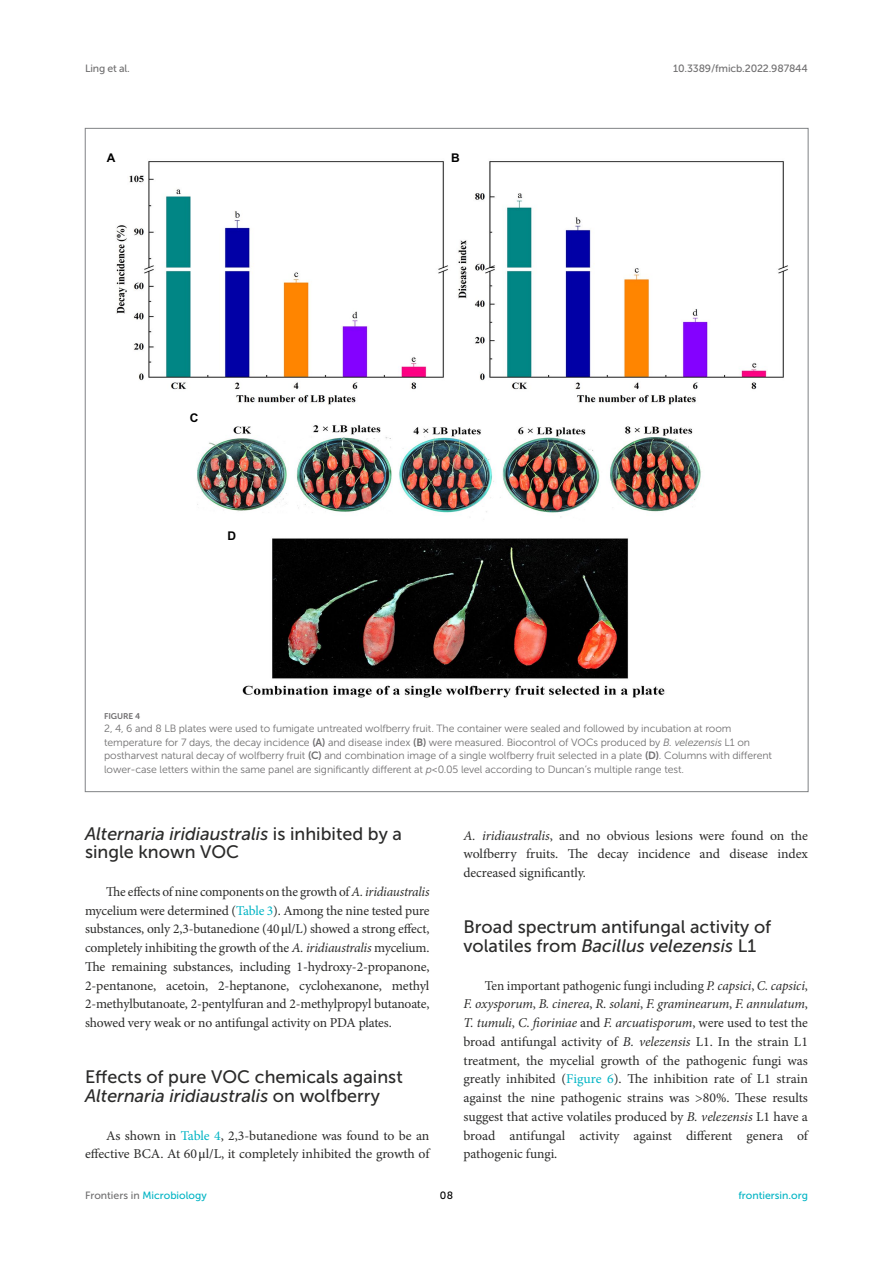
<style>
.page{position:relative;width:893px;height:1263px;background:#fff}
.page>*{position:absolute;margin:0;border:0;box-sizing:border-box;transform-origin:0 0}
.HEAD_2{font:18px/18.8px "Museo Sans 500";color:#2b2b2a}
.TEXT_FLUSH{font:13.5px/18.8px "Minion Pro";letter-spacing:-.005em;color:#2b2b2a;text-align:justify}
.t1{font:700 12px "Arial";color:#000}
.FIG_LEG{font:10.5px/13.5px "Museo Sans 300";letter-spacing:-.01em;color:#706f70}
.t2{font:10.5px "Museo Sans 500";color:#00b4c4}
.t3{font:10.5px "Museo Sans 500";letter-spacing:-.015em;color:#706f70}
.t4{font:10.5px "Museo Sans 500";color:#000}
.FIG_HD{font:8.25px "Museo Sans 700";letter-spacing:-.01em;color:#706f70}
.s1{font-family:"Museo Sans 700"}
.s2{font-style:italic}
.s3{color:#00b4c4}
.s4{font-family:"STIX General"}
.s5{color:#706f70}
</style>
<div class="page">
<img style="left:116px;top:161px;width:672px;height:537px">
<p class="t3" style="left:85px;top:63px;width:46px">Ling et al.</p>
<p class="t3" style="left:673px;top:63px;width:136px">10.3389/fmicb.2022.987844</p>
<p class="t1" style="left:107px;top:149px;width:10px">A</p>
<p class="t1" style="left:190px;top:409px;width:10px">C</p>
<p class="t1" style="left:228px;top:528px;width:10px">D</p>
<p class="t1" style="left:451px;top:149px;width:10px">B</p>
<p class="FIG_HD" style="left:104px;top:711px;width:37px">FIGURE 4</p>
<p class="FIG_LEG" style="left:104px;top:722px;width:669px">2, 4, 6 and 8 LB plates were used to fumigate untreated wolfberry fruit. The container were sealed and followed by incubation at room temperature for 7 days, the decay incidence <span class="s1">(A)</span> and disease index <span class="s1">(B)</span> were measured. Biocontrol of VOCs produced by <span class="s2">B. velezensis</span> L1 on postharvest natural decay of wolfberry fruit <span class="s1">(C)</span> and combination image of a single wolfberry fruit selected in a plate <span class="s1">(D)</span>. Columns with different lower-case letters within the same panel are significantly different at <span class="s2">p</span> &lt; 0.05 level according to Duncan’s multiple range test.</p>
<p class="HEAD_2" style="left:85px;top:824px;width:319px"><span class="s2">Alternaria iridiaustralis</span> is inhibited by a single known VOC</p>
<p class="TEXT_FLUSH" style="left:85px;top:882px;width:346px;text-indent:21px">The effects of nine components on the growth of <span class="s2">A. iridiaustralis </span>mycelium were determined (<span class="s3">Table 3</span>). Among the nine tested pure substances, only 2,3-butanedione (40<span class="s4">μ</span>l/L) showed a strong effect, completely inhibiting the growth of the <span class="s2">A. iridiaustralis</span> mycelium.<br>The remaining substances, including 1-hydroxy-2-propanone, 2-pentanone, acetoin, 2-heptanone, cyclohexanone, methyl 2-methylbutanoate, 2-pentylfuran and 2-methylpropyl butanoate, showed very weak or no antifungal activity on PDA plates.</p>
<p class="HEAD_2" style="left:85px;top:1068px;width:319px">Effects of pure VOC chemicals against<br><span class="s2">Alternaria iridiaustralis</span> on wolfberry</p>
<p class="TEXT_FLUSH" style="left:85px;top:1126px;width:346px;text-align:right">As shown in <span class="s3">Table 4</span>, 2,3-butanedione was found to be an effective BCA. At 60<span class="s4">μ</span>l/L, it completely inhibited the growth of</p>
<p class="TEXT_FLUSH" style="left:463px;top:826px;width:346px"><span class="s2">A. iridiaustralis</span>, and no obvious lesions were found on the wolfberry fruits. The decay incidence and disease index decreased significantly.</p>
<p class="HEAD_2" style="left:463px;top:918px;width:309px">Broad spectrum antifungal activity of volatiles from <span class="s2">Bacillus velezensis</span> L1</p>
<p class="TEXT_FLUSH" style="left:463px;top:976px;width:346px;text-indent:21px">Ten important pathogenic fungi including <span class="s2">P. capsici</span>, <span class="s2">C. capsici</span>, <span class="s2">F. oxysporum</span>, <span class="s2">B. cinerea</span>, <span class="s2">R. solani</span>, <span class="s2">F. graminearum</span>, <span class="s2">F. annulatum</span>, <span class="s2">T. tumuli</span>, <span class="s2">C. fioriniae</span> and <span class="s2">F. arcuatisporum</span>, were used to test the broad antifungal activity of <span class="s2">B. velezensis</span> L1. In the strain L1 treatment, the mycelial growth of the pathogenic fungi was greatly inhibited (<span class="s3">Figure 6</span>). The inhibition rate of L1 strain against the nine pathogenic strains was &gt;80%. These results suggest that active volatiles produced by <span class="s2">B. velezensis</span> L1 have a broad antifungal activity against different genera of pathogenic fungi.</p>
<p class="t2" style="left:85px;top:1190px;width:123px"><span class="s5">Frontiers in</span> Microbiology</p>
<p class="t4" style="left:440px;top:1190px;width:15px">08</p>
<p class="t2" style="left:738px;top:1190px;width:71px">frontiersin.org</p>
</div>
